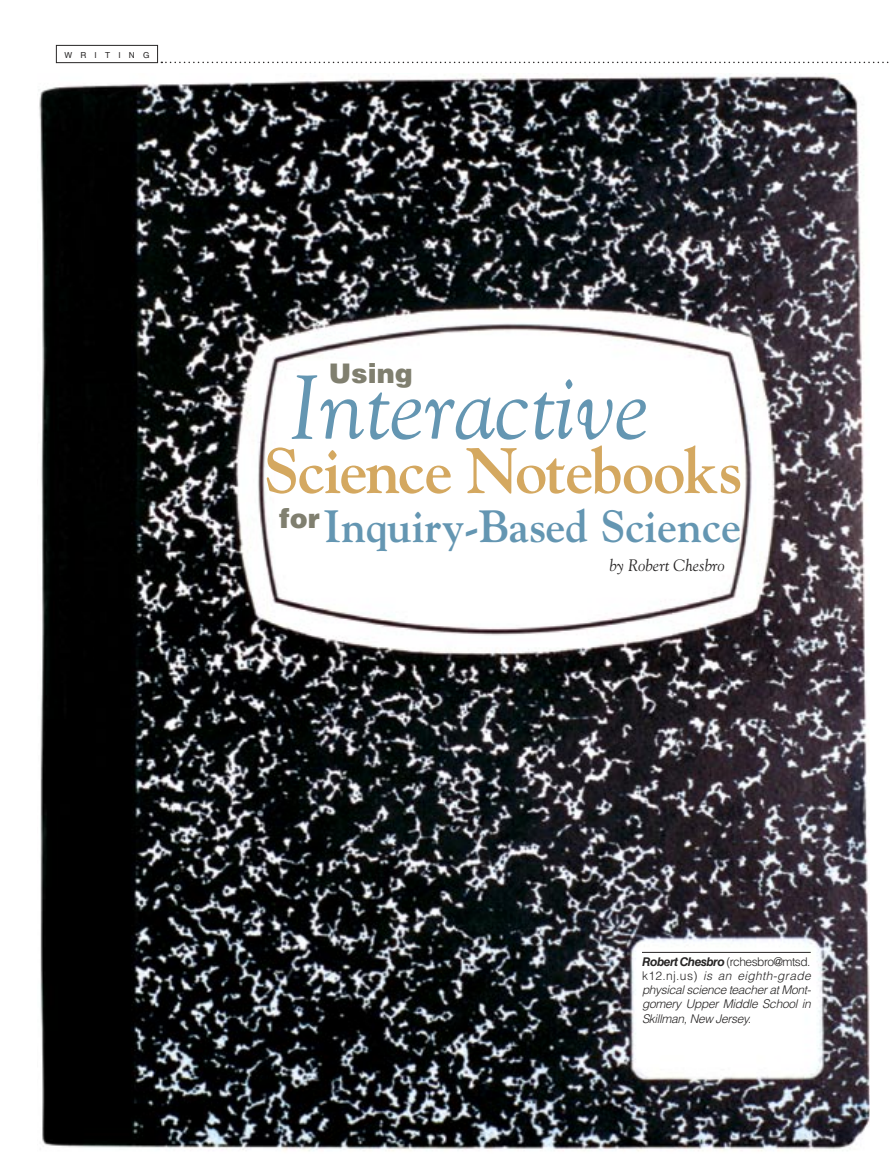
<style>
.page{position:relative;width:891px;height:1175px;background:#fff}
.page>*{position:absolute;margin:0;border:0;box-sizing:border-box;transform-origin:0 0}
.headg{font:italic 90px "Goudy";color:#6496b2}
.headg-2{font:700 63.75px "Goudy";letter-spacing:-.03em;color:#d4a860}
.headg-3{font:700 45px "Goudy";color:#6496b2}
.headh{font:900 27px "Helvetica LT Std";color:#807f6f}
.author{font:italic 16.5px "Goudy";color:#272525}
.bio{font:italic 300 12px/14.2px "Helvetica LT Std";letter-spacing:-.03em;color:#272525;text-align:justify}
.t1{font:8.25px "Helvetica LT Std";letter-spacing:1em;color:#272525}
.s1{font-weight:700}
.s2{font-style:normal}
</style>
<div class="page">
<div style="left:56px;top:45px;width:102px;height:18px;border:1px solid #272525"></div>
<svg style="left:161px;top:62px;width:728px;height:1px"></svg>
<img style="left:39px;top:74px;width:831px;height:1077px">
<hr style="left:642px;top:952px;width:169px;height:1px;background:#272525">
<p class="t1" style="left:64px;top:50px;width:87px">WRITING</p>
<p class="headh" style="left:329px;top:355px;width:85px">Using</p>
<p class="headg" style="left:290px;top:353px;width:361px">Interactive</p>
<p class="headg-2" style="left:264px;top:432px;width:481px">Science Notebooks</p>
<p class="headh" style="left:279px;top:501px;width:42px">for</p>
<p class="headg-3" style="left:324px;top:500px;width:419px">Inquiry-Based Science</p>
<p class="author" style="left:609px;top:555px;width:117px">by Robert Chesbro</p>
<p class="bio" style="left:642px;top:954px;width:171px"><span class="s1">Robert Chesbro</span> <span class="s2">(rchesbro@mtsd. k12.nj.us)</span> is an eighth-grade physical science teacher at Mont&shy;gomery Upper Middle School in Skillman, New Jersey.</p>
</div>
